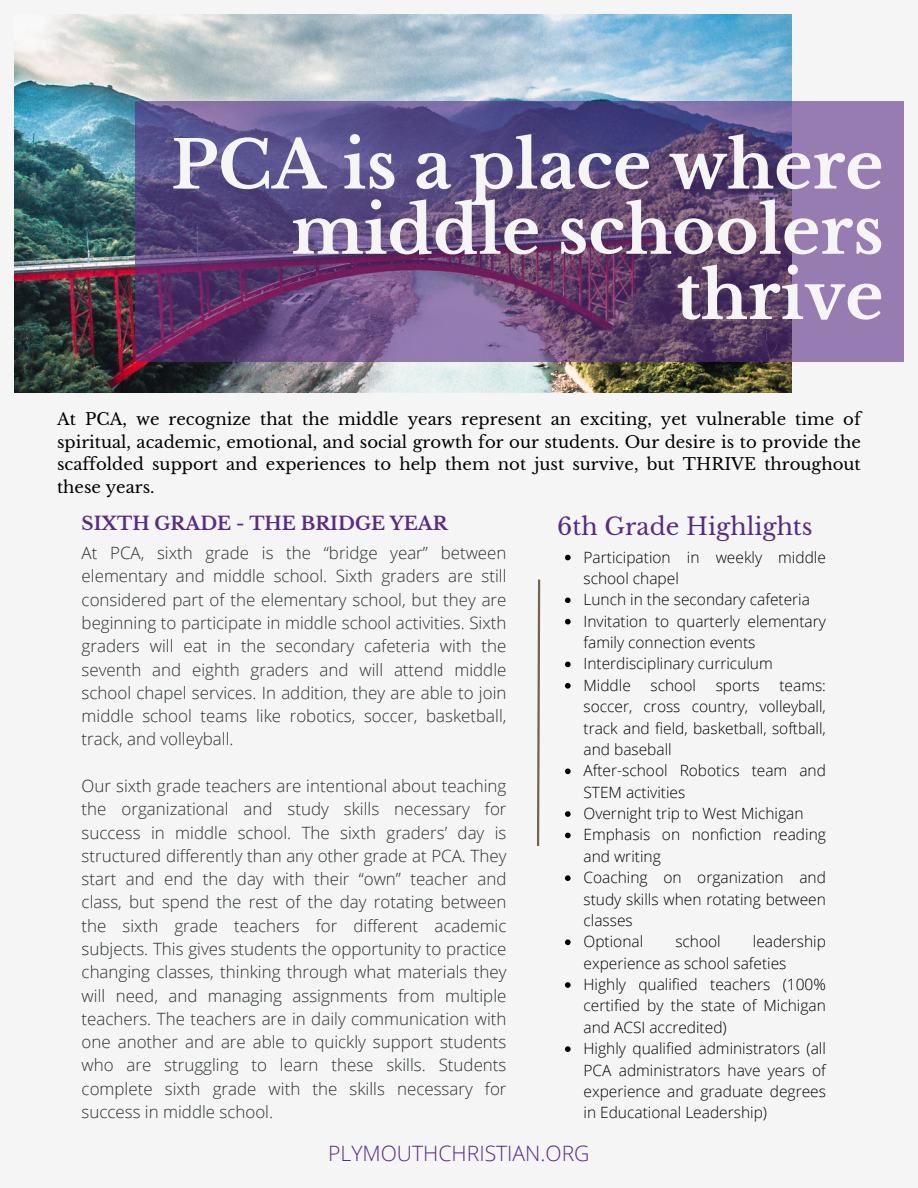
<style>
.page{position:relative;width:918px;height:1188px;background:#f5f5f5}
.page>*{position:absolute;margin:0;border:0;box-sizing:border-box;transform-origin:0 0}
.t1{font:700 65.55px/65.2px "Libre Baskerville";color:#f5f5f5;text-align:right}
.t2{font:23.7px "Libre Baskerville";color:#582c83}
.t3{font:300 21.15px "Open Sans";color:#582c83}
.t4{font:700 18.3px "Libre Baskerville";color:#582c83}
.t5{font:300 16.95px/23.2px "Open Sans";color:#2b322d;text-align:justify}
.t6{font:16.5px/22.5px "Libre Baskerville";color:#000;text-align:justify}
.t7{font:300 15.45px/21.3px "Open Sans";color:#000}
</style>
<div class="page">
<img style="left:15px;top:15px;width:776px;height:378px">
<svg style="left:536px;top:579px;width:5px;height:267px"></svg>
<svg style="left:135px;top:101px;width:768px;height:261px;background:#685083"></svg>
<svg style="left:565px;top:555px;width:6px;height:5px"></svg>
<svg style="left:565px;top:597px;width:6px;height:6px"></svg>
<svg style="left:565px;top:619px;width:6px;height:5px"></svg>
<svg style="left:565px;top:662px;width:6px;height:5px"></svg>
<svg style="left:565px;top:683px;width:6px;height:6px"></svg>
<svg style="left:565px;top:768px;width:6px;height:6px"></svg>
<svg style="left:565px;top:811px;width:6px;height:6px"></svg>
<svg style="left:565px;top:833px;width:6px;height:5px"></svg>
<svg style="left:565px;top:875px;width:6px;height:6px"></svg>
<svg style="left:565px;top:939px;width:6px;height:6px"></svg>
<svg style="left:565px;top:982px;width:6px;height:6px"></svg>
<svg style="left:565px;top:1046px;width:6px;height:6px"></svg>
<p class="t1" style="left:171px;top:133px;width:714px">PCA is a place where middle schoolers thrive</p>
<h3 class="t6" style="left:57px;top:408px;width:805px">At PCA, we recognize that the middle years represent an exciting, yet vulnerable time of spiritual, academic, emotional, and social growth for our students. Our desire is to provide the scaffolded support and experiences to help them not just survive, but THRIVE throughout these years.</h3>
<h1 class="t4" style="left:82px;top:512px;width:368px">SIXTH GRADE - THE BRIDGE YEAR</h1>
<p class="t5" style="left:82px;top:541px;width:426px">At PCA, sixth grade is the “bridge year” between elementary and middle school. Sixth graders are still considered part of the elementary school, but they are beginning to participate in middle school activities. Sixth graders will eat in the secondary cafeteria with the seventh and eighth graders and will attend middle school chapel services. In addition, they are able to join middle school teams like robotics, soccer, basketball, track, and volleyball.</p>
<h4 class="t5" style="left:82px;top:774px;width:426px">Our sixth grade teachers are intentional about teaching the organizational and study skills necessary for success in middle school. The sixth graders’ day is structured differently than any other grade at PCA. They start and end the day with their “own” teacher and class, but spend the rest of the day rotating between the sixth grade teachers for different academic subjects. This gives students the opportunity to practice changing classes, thinking through what materials they will need, and managing assignments from multiple teachers. The teachers are in daily communication with one another and are able to quickly support students who are struggling to learn these skills. Students complete sixth grade with the skills necessary for success in middle school.</h4>
<h2 class="t2" style="left:557px;top:512px;width:257px">6th Grade Highlights</h2>
<h5 class="t7" style="left:584px;top:546px;width:244px">Participation in weekly middle school chapel</h5>
<h5 class="t7" style="left:584px;top:589px;width:228px">Lunch in the secondary cafeteria</h5>
<p class="t7" style="left:584px;top:610px;width:244px">Invitation to quarterly elementary family connection events</p>
<p class="t7" style="left:584px;top:653px;width:191px">Interdisciplinary curriculum</p>
<p class="t7" style="left:584px;top:674px;width:49px">Middle</p>
<p class="t7" style="left:651px;top:674px;width:47px">school</p>
<p class="t7" style="left:716px;top:674px;width:45px">sports</p>
<p class="t7" style="left:584px;top:674px;width:244px;text-align:justify;text-indent:196px">teams: soccer, cross country, volleyball, track and field, basketball, softball, and baseball</p>
<p class="t7" style="left:584px;top:760px;width:244px">After-school Robotics team and<br>STEM activities</p>
<p class="t7" style="left:584px;top:802px;width:222px">Overnight trip to West Michigan</p>
<p class="t7" style="left:584px;top:824px;width:244px">Emphasis on nonfiction reading and writing</p>
<p class="t7" style="left:584px;top:867px;width:244px;text-align:justify">Coaching on organization and study skills when rotating between classes</p>
<p class="t7" style="left:584px;top:931px;width:61px">Optional</p>
<p class="t7" style="left:675px;top:931px;width:47px">school</p>
<p class="t7" style="left:584px;top:931px;width:244px;text-indent:169px">leadership experience as school safeties</p>
<p class="t7" style="left:584px;top:973px;width:244px;text-align:justify">Highly qualified teachers (100% certified by the state of Michigan and ACSI accredited)</p>
<p class="t7" style="left:584px;top:1038px;width:244px;text-align:justify">Highly qualified administrators (all PCA administrators have years of experience and graduate degrees in Educational Leadership)</p>
<p class="t3" style="left:328px;top:1138px;width:263px">PLYMOUTHCHRISTIAN.ORG</p>
</div>
